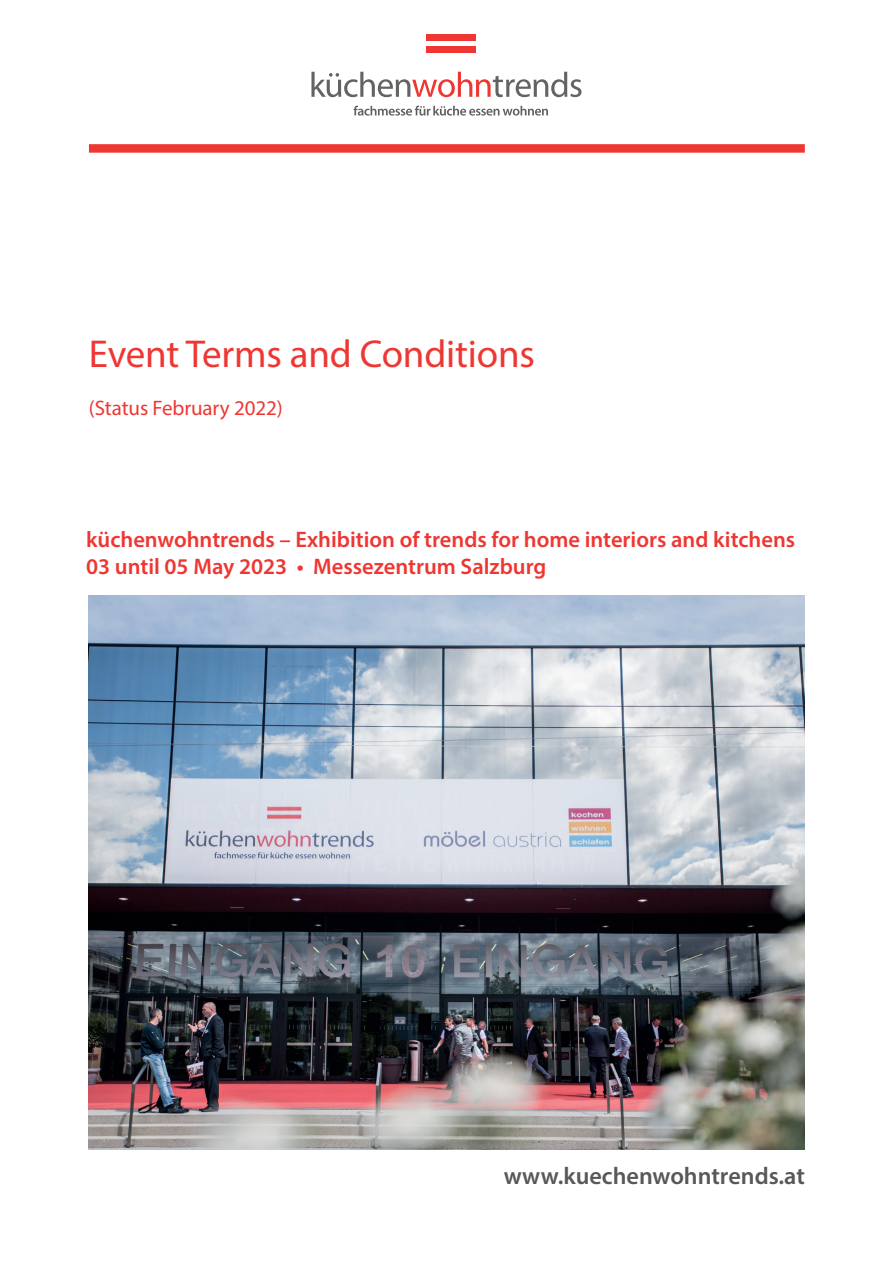
<style>
.page{position:relative;width:893px;height:1263px;background:#fff}
.page>*{position:absolute;margin:0;border:0;box-sizing:border-box;transform-origin:0 0}
.Headline_linksbündig{font:39px "Myriad Pro";letter-spacing:-.005em;color:#ee3733}
.t1{font:600 24.15px "Myriad Pro";color:#57585a}
.t2{font:600 22.5px "Myriad Pro";color:#ee3733}
.Headline_linksbündig-2{font:21px "Myriad Pro";letter-spacing:-.005em;color:#ee3733}
</style>
<div class="page">
<svg style="left:311px;top:72px;width:270px;height:25px"></svg>
<div style="left:426px;top:47px;width:50px;height:6px;background:#ee3733"></div>
<div style="left:426px;top:34px;width:50px;height:6px;background:#ee3733"></div>
<svg style="left:354px;top:106px;width:194px;height:10px"></svg>
<div style="left:89px;top:144px;width:716px;height:9px;background:#ee3733"></div>
<img style="left:89px;top:596px;width:716px;height:554px">
<p class="Headline_linksbündig" style="left:89px;top:330px;width:447px">Event Terms and Conditions</p>
<p class="Headline_linksbündig-2" style="left:89px;top:395px;width:195px">(Status February 2022)</p>
<p class="t2" style="left:86px;top:525px;width:711px">küchenwohntrends – Exhibition of trends for home interiors and kitchens</p>
<p class="t2" style="left:86px;top:552px;width:462px">03 until 05 May 2023 • Messezentrum Salzburg</p>
<p class="t1" style="left:504px;top:1160px;width:303px">www.kuechenwohntrends.at</p>
</div>
